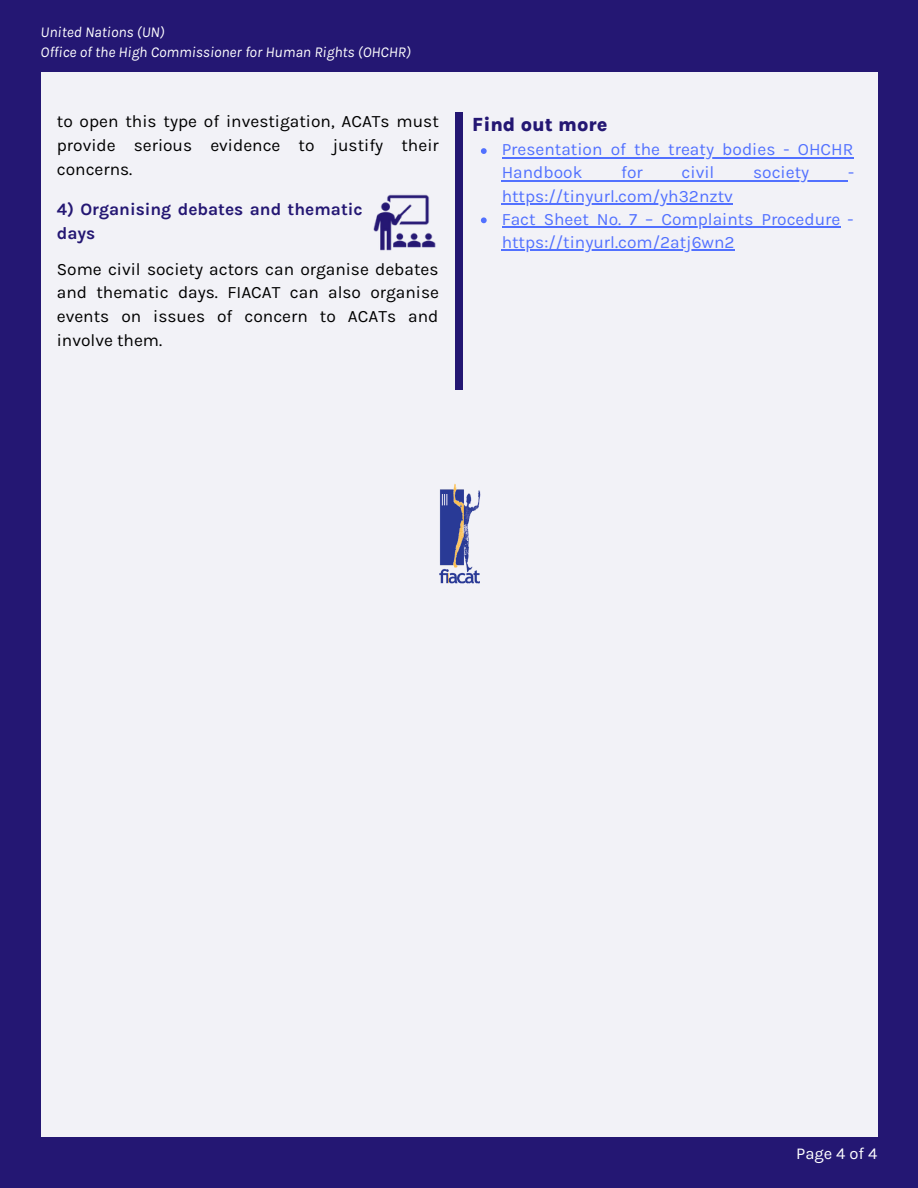
<style>
.page{position:relative;width:918px;height:1188px;background:#241773}
.page>*{position:absolute;margin:0;border:0;box-sizing:border-box;transform-origin:0 0}
.t1{font:800 19.5px "Karla";color:#241773}
.t2{font:17.25px/23.7px "Karla";color:#000;text-align:justify}
.t3{font:17.25px/23.1px "Karla";color:#5271ff}
.t4{font:700 17.25px/23.7px "Karla";color:#241773}
.t5{font:16.5px "Karla";color:#fff}
.t6{font:italic 15px "Karla";color:#fff}
</style>
<div class="page">
<div style="left:41px;top:72px;width:837px;height:1064px;background:#f2f2f7"></div>
<div style="left:455px;top:112px;width:8px;height:278px;background:#241773"></div>
<img style="left:373px;top:194px;width:63px;height:57px">
<svg style="left:481px;top:148px;width:6px;height:6px"></svg>
<hr style="left:502px;top:157px;width:351px;height:1px;background:#5271ff">
<hr style="left:502px;top:180px;width:346px;height:1px;background:#5271ff">
<hr style="left:502px;top:203px;width:231px;height:1px;background:#5271ff">
<svg style="left:481px;top:217px;width:6px;height:6px"></svg>
<hr style="left:502px;top:226px;width:338px;height:2px;background:#5271ff">
<hr style="left:502px;top:249px;width:233px;height:2px;background:#5271ff">
<img style="left:439px;top:484px;width:42px;height:100px">
<p class="t6" style="left:41px;top:23px;width:126px">United Nations (UN)</p>
<p class="t6" style="left:41px;top:43px;width:372px">Office of the High Commissioner for Human Rights (OHCHR)</p>
<p class="t2" style="left:57px;top:110px;width:384px">to open this type of investigation, ACATs must provide serious evidence to justify their concerns.</p>
<p class="t4" style="left:57px;top:198px;width:307px">4) Organising debates and thematic days</p>
<p class="t2" style="left:57px;top:257px;width:384px">Some civil society actors can organise debates and thematic days. FIACAT can also organise events on issues of concern to ACATs and involve them.</p>
<p class="t1" style="left:472px;top:113px;width:137px">Find out more</p>
<p class="t3" style="left:502px;top:138px;width:353px">Presentation of the treaty bodies - OHCHR<br>Handbook</p>
<p class="t3" style="left:621px;top:161px;width:23px">for</p>
<p class="t3" style="left:682px;top:161px;width:34px">civil</p>
<p class="t3" style="left:753px;top:161px;width:58px">society</p>
<p class="t3" style="left:848px;top:161px;width:8px">-</p>
<p class="t3" style="left:502px;top:184px;width:233px">https://tinyurl.com/yh32nztv</p>
<p class="t3" style="left:502px;top:207px;width:353px">Fact Sheet No. 7 – Complaints Procedure - https://tinyurl.com/2atj6wn2</p>
<p class="t5" style="left:796px;top:1143px;width:83px">Page 4 of 4</p>
</div>
